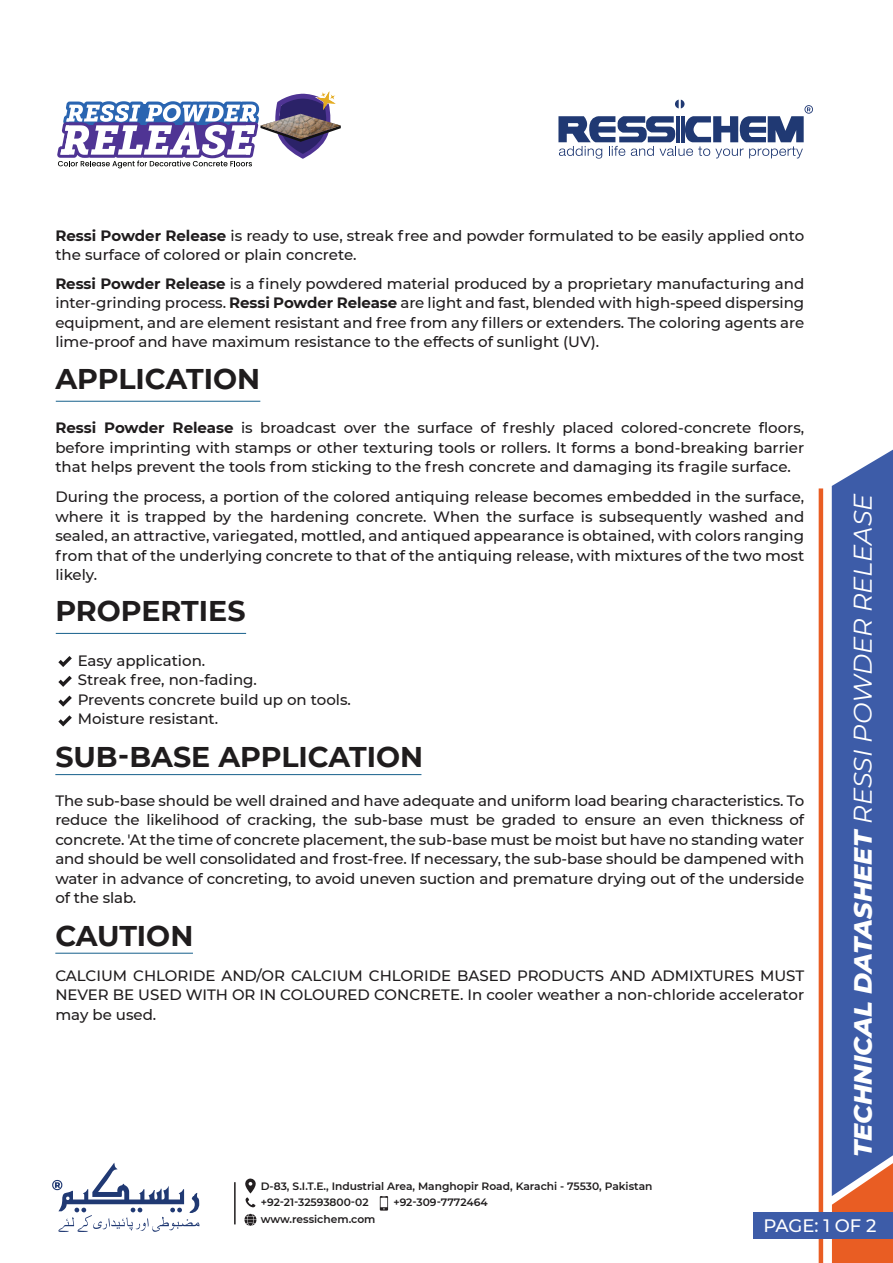
<style>
.page{position:relative;width:893px;height:1263px;background:#fff}
.page>*{position:absolute;margin:0;border:0;box-sizing:border-box;transform-origin:0 0}
.t1{font:700 28.5px "Montserrat";color:#1f1c1d}
.t2{font:italic 800 25.5px "Montserrat";color:#fff}
.t3{font:500 18px "Montserrat";letter-spacing:-.005em;color:#fff}
.t4{font:500 15px/19.5px "Montserrat";color:#1f1c1d;text-align:justify}
.t5{font:600 10.65px/16.6px "Montserrat";color:#1f1c1d}
.s1{font-weight:700}
.s2{font-weight:400}
</style>
<div class="page">
<div style="left:832px;top:450px;width:61px;height:713px;background:#3d5ca8"></div>
<hr style="left:819px;top:488px;width:4px;height:775px;background:#e95d23">
<svg style="left:558px;top:100px;width:255px;height:59px"></svg>
<hr style="left:676px;top:116px;width:3px;height:26px;background:#203973">
<hr style="left:681px;top:116px;width:3px;height:26px;background:#203973">
<svg style="left:832px;top:1163px;width:61px;height:100px;background:#c96d53"></svg>
<div style="left:753px;top:1212px;width:140px;height:26px;background:#3d5ca8"></div>
<hr style="left:56px;top:401px;width:204px;height:1px;background:#16608c">
<hr style="left:56px;top:633px;width:190px;height:1px;background:#16608c">
<hr style="left:55px;top:774px;width:366px;height:1px;background:#16608c">
<hr style="left:55px;top:953px;width:138px;height:1px;background:#16608c">
<svg style="left:58px;top:656px;width:14px;height:11px"></svg>
<svg style="left:58px;top:676px;width:14px;height:11px"></svg>
<svg style="left:58px;top:695px;width:14px;height:12px"></svg>
<svg style="left:58px;top:715px;width:14px;height:11px"></svg>
<svg style="left:57px;top:91px;width:284px;height:77px"></svg>
<hr style="left:234px;top:1182px;width:2px;height:42px;background:#1f1c1d">
<svg style="left:244px;top:1213px;width:12px;height:13px"></svg>
<svg style="left:245px;top:1178px;width:11px;height:29px"></svg>
<svg style="left:52px;top:1162px;width:147px;height:70px"></svg>
<svg style="left:380px;top:1196px;width:8px;height:14px"></svg>
<p class="t4" style="left:55px;top:225px;width:750px"><span class="s1">Ressi Powder Release</span> is ready to use, streak free and powder formulated to be easily applied onto the surface of colored or plain concrete.</p>
<p class="t4" style="left:55px;top:273px;width:750px"><span class="s1">Ressi Powder Release</span> is a finely powdered material produced by a proprietary manufacturing and inter-grinding process. <span class="s1">Ressi Powder Release</span> are light and fast, blended with high-speed dispersing equipment, and are element resistant and free from any fillers or extenders. The coloring agents are lime-proof and have maximum resistance to the effects of sunlight (UV).</p>
<h1 class="t1" style="left:55px;top:358px;width:206px">APPLICATION</h1>
<p class="t4" style="left:55px;top:418px;width:750px"><span class="s1">Ressi Powder Release</span> is broadcast over the surface of freshly placed colored-concrete floors, before imprinting with stamps or other texturing tools or rollers. It forms a bond-breaking barrier that helps prevent the tools from sticking to the fresh concrete and damaging its fragile surface.</p>
<p class="t4" style="left:55px;top:486px;width:750px">During the process, a portion of the colored antiquing release becomes embedded in the surface, where it is trapped by the hardening concrete. When the surface is subsequently washed and sealed, an attractive, variegated, mottled, and antiqued appearance is obtained, with colors ranging from that of the underlying concrete to that of the antiquing release, with mixtures of the two most likely.</p>
<h1 class="t1" style="left:55px;top:591px;width:192px">PROPERTIES</h1>
<p class="t4" style="left:78px;top:650px;width:275px;text-align:left">Easy application.<br>Streak free, non-fading.<br>Prevents concrete build up on tools.<br>Moisture resistant.</p>
<h1 class="t1" style="left:55px;top:736px;width:369px">SUB-BASE APPLICATION</h1>
<p class="t4" style="left:55px;top:790px;width:750px">The sub-base should be well drained and have adequate and uniform load bearing characteristics. To reduce the likelihood of cracking, the sub-base must be graded to ensure an even thickness of concrete. 'At the time of concrete placement, the sub-base must be moist but have no standing water and should be well consolidated and frost-free. If necessary, the sub-base should be dampened with water in advance of concreting, to avoid uneven suction and premature drying out of the underside of the slab.</p>
<h1 class="t1" style="left:55px;top:915px;width:140px">CAUTION</h1>
<p class="t4" style="left:55px;top:965px;width:750px">CALCIUM CHLORIDE AND/OR CALCIUM CHLORIDE BASED PRODUCTS AND ADMIXTURES MUST NEVER BE USED WITH OR IN COLOURED CONCRETE. In cooler weather a non-chloride accelerator may be used.</p>
<h2 class="t2" style="left:844px;top:1157px;width:666px;rotate:-90deg">TECHNICAL DATASHEET <span class="s2">RESSI POWDER RELEASE</span></h2>
<p class="t5" style="left:261px;top:1177px;width:393px">D-83, S.I.T.E., Industrial Area, Manghopir Road, Karachi - 75530, Pakistan +92-21-32593800-02<br>www.ressichem.com</p>
<p class="t5" style="left:393px;top:1194px;width:96px">+92-309-7772464</p>
<p class="t3" style="left:763px;top:1213px;width:115px">PAGE: 1 OF 2</p>
</div>
